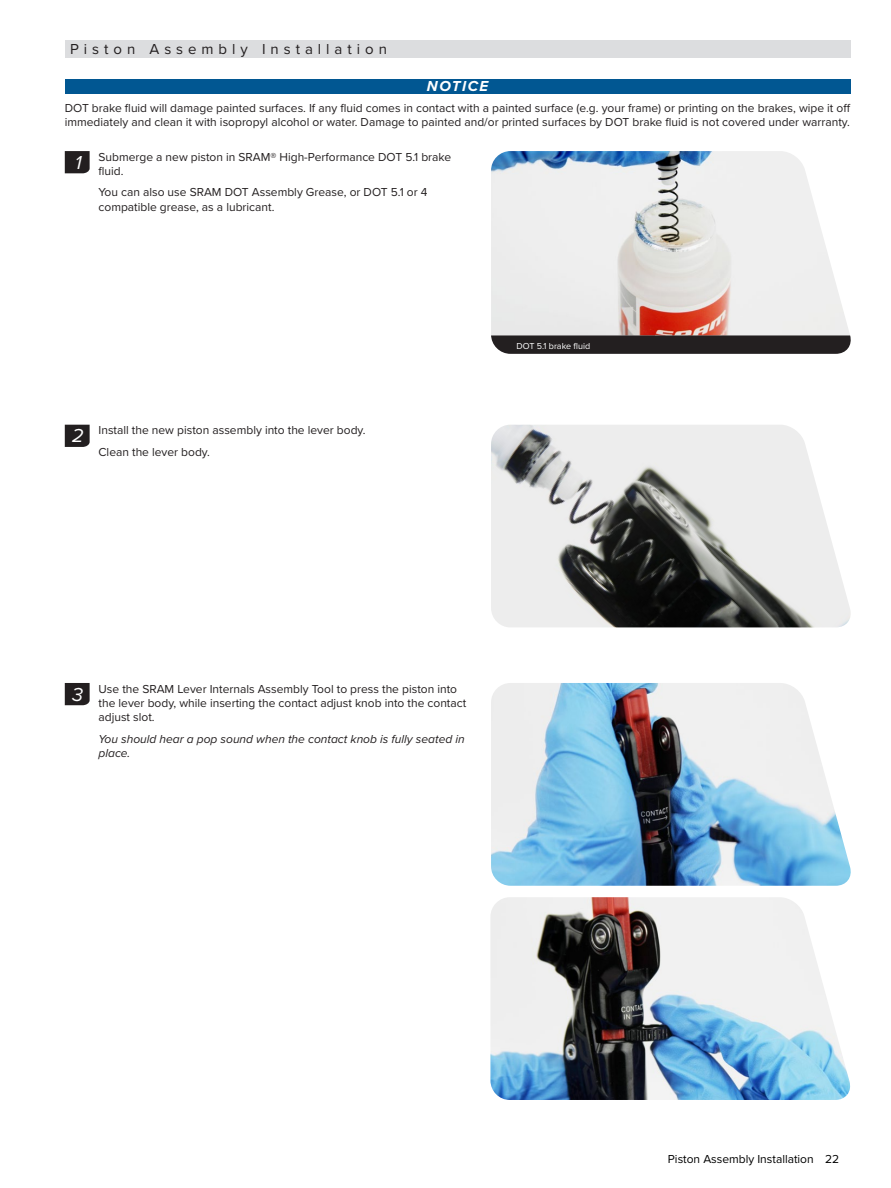
<style>
.page{position:relative;width:891px;height:1188px;background:#fff}
.page>*{position:absolute;margin:0;border:0;box-sizing:border-box;transform-origin:0 0}
.t1{font:italic 19.5px "Proxima Nova";color:#fff}
.Section_Title_-_Grey__TOC_Level_2{font:15px "Proxima Nova";letter-spacing:.33em;color:#231f20}
.Signal_Word_centered-_NOTICE{font:italic 700 15px "Proxima Nova";letter-spacing:.1em;color:#fff}
.Normal_Text_-_Right_Indent_3_5{font:12px/14.4px "Proxima Nova";color:#231f20}
.Normal_Text_-_Full_Width{font:12px/14.4px "Proxima Nova";color:#231f20}
.Normal_Text_-_Right_Indent_3_5-2{font:italic 12px/14.4px "Proxima Nova";color:#231f20}
.t2{font:12px "Proxima Nova";color:#000}
.t3{font:9px "Proxima Nova";color:#fff}
</style>
<div class="page">
<div style="left:65px;top:40px;width:785px;height:18px;background:#dcdddf"></div>
<div style="left:65px;top:79px;width:785px;height:15px;background:#015792"></div>
<svg style="left:491px;top:335px;width:360px;height:19px;background:#2d292a"></svg>
<img style="left:491px;top:151px;width:359px;height:184px">
<svg style="left:65px;top:151px;width:25px;height:22px"></svg>
<svg style="left:65px;top:425px;width:25px;height:22px"></svg>
<img style="left:491px;top:425px;width:360px;height:202px">
<img style="left:491px;top:683px;width:360px;height:203px">
<svg style="left:65px;top:683px;width:25px;height:22px"></svg>
<img style="left:490px;top:897px;width:361px;height:203px">
<p class="Section_Title_-_Grey__TOC_Level_2" style="left:70px;top:38px;width:318px">Piston Assembly Installation</p>
<p class="Signal_Word_centered-_NOTICE" style="left:427px;top:75px;width:63px">NOTICE</p>
<p class="Normal_Text_-_Full_Width" style="left:65px;top:100px;width:787px">DOT brake fluid will damage painted surfaces. If any fluid comes in contact with a painted surface (e.g. your frame) or printing on the brakes, wipe it off immediately and clean it with isopropyl alcohol or water. Damage to painted and/or printed surfaces by DOT brake fluid is not covered under warranty.</p>
<p class="Normal_Text_-_Right_Indent_3_5" style="left:99px;top:149px;width:354px">Submerge a new piston in SRAM® High-Performance DOT 5.1 brake fluid.</p>
<p class="Normal_Text_-_Right_Indent_3_5" style="left:99px;top:185px;width:330px">You can also use SRAM DOT Assembly Grease, or DOT 5.1 or 4 compatible grease, as a lubricant.</p>
<p class="t1" style="left:75px;top:148px;width:8px">1</p>
<p class="t1" style="left:72px;top:421px;width:13px">2</p>
<p class="Normal_Text_-_Right_Indent_3_5" style="left:99px;top:423px;width:269px">Install the new piston assembly into the lever body.</p>
<p class="Normal_Text_-_Right_Indent_3_5" style="left:99px;top:444px;width:113px">Clean the lever body.</p>
<p class="t3" style="left:516px;top:339px;width:75px">DOT 5.1 brake fluid</p>
<p class="t1" style="left:72px;top:680px;width:12px">3</p>
<p class="Normal_Text_-_Right_Indent_3_5" style="left:99px;top:681px;width:369px">Use the SRAM Lever Internals Assembly Tool to press the piston into the lever body, while inserting the contact adjust knob into the contact adjust slot.</p>
<p class="Normal_Text_-_Right_Indent_3_5-2" style="left:99px;top:731px;width:368px">You should hear a pop sound when the contact knob is fully seated in place.</p>
<p class="t2" style="left:668px;top:1150px;width:173px">Piston Assembly Installation 22</p>
</div>
